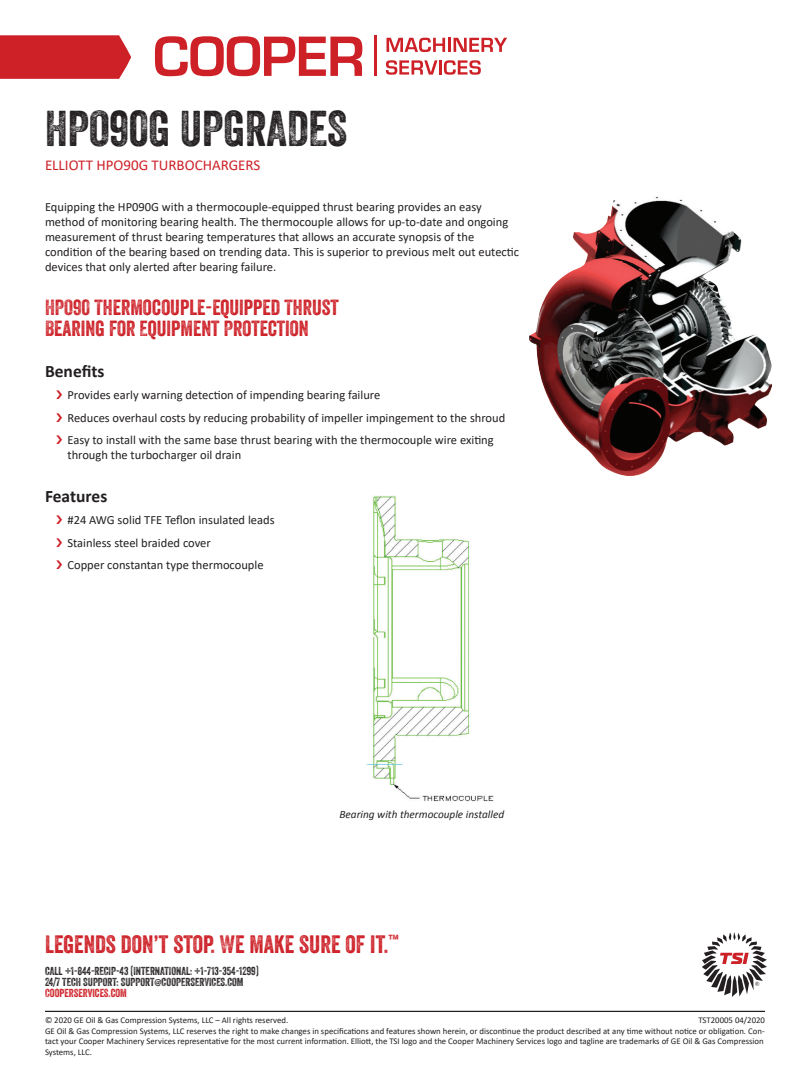
<style>
.page{position:relative;width:810px;height:1080px;background:#fff}
.page>*{position:absolute;margin:0;border:0;box-sizing:border-box;transform-origin:0 0}
.Headline{font:48.75px "Veneer Two";color:#231f20}
.Headline-2{font:24.38px "Veneer Two";color:#cd2027}
.Section_headline{font:21.25px/21.2px "Veneer Two";color:#cd2027}
.Body_subhead{font:700 17.5px "Calibri";color:#231f20}
.Headline_subhead{font:15px "Calibri";color:#cd2027}
.Body{font:12.5px/15px "Calibri";color:#231f20}
.Headline-3{font:11.25px "Veneer Two";color:#231f20}
.t1{font:italic 11.25px "Calibri";color:#231f20}
.Headline-4{font:11.25px "Veneer Two";color:#cd2027}
.Legal{font:8.75px/10.5px "Calibri";color:#231f20;text-align:justify}
</style>
<div class="page">
<svg style="left:155px;top:36px;width:207px;height:41px"></svg>
<svg style="left:387px;top:38px;width:58px;height:14px"></svg>
<hr style="left:448px;top:38px;width:3px;height:14px;background:#cd2027">
<svg style="left:454px;top:38px;width:53px;height:14px"></svg>
<svg style="left:386px;top:60px;width:51px;height:15px"></svg>
<hr style="left:439px;top:60px;width:3px;height:15px;background:#cd2027">
<svg style="left:444px;top:60px;width:37px;height:15px"></svg>
<hr style="left:374px;top:35px;width:3px;height:41px;background:#cd2027">
<svg style="left:0;top:35px;width:131px;height:44px;background:#cf2b32"></svg>
<hr style="left:45px;top:1011px;width:720px;height:1px;background:#231f20">
<img style="left:529px;top:196px;width:243px;height:280px">
<img style="left:367px;top:495px;width:127px;height:306px">
<img style="left:702px;top:932px;width:64px;height:65px">
<p class="Headline" style="left:45px;top:99px;width:304px">HPO90G UPGRADES</p>
<p class="Headline_subhead" style="left:45px;top:154px;width:217px">ELLIOTT HPO90G TURBOCHARGERS</p>
<p class="Body" style="left:45px;top:199px;width:476px">Equipping the HP090G with a thermocouple-equipped thrust bearing provides an easy method of monitoring bearing health. The thermocouple allows for up-to-date and ongoing measurement of thrust bearing temperatures that allows an accurate synopsis of the condition of the bearing based on trending data. This is superior to previous melt out eutectic devices that only alerted after bearing failure.</p>
<p class="Section_headline" style="left:45px;top:296px;width:295px">HPO90 THERMOCOUPLE-EQUIPPED THRUST<br>BEARING FOR EQUIPMENT PROTECTION</p>
<p class="Body_subhead" style="left:45px;top:358px;width:61px">Benefits</p>
<p class="Body" style="left:68px;top:387px;width:314px">Provides early warning detection of impending bearing failure</p>
<p class="Body" style="left:68px;top:410px;width:439px">Reduces overhaul costs by reducing probability of impeller impingement to the shroud</p>
<p class="Body" style="left:68px;top:432px;width:428px">Easy to install with the same base thrust bearing with the thermocouple wire exiting through the turbocharger oil drain</p>
<p class="Body_subhead" style="left:45px;top:483px;width:64px">Features</p>
<p class="Body" style="left:68px;top:512px;width:209px">#24 AWG solid TFE Teflon insulated leads</p>
<p class="Body" style="left:68px;top:535px;width:145px">Stainless steel braided cover</p>
<p class="Body" style="left:68px;top:557px;width:198px">Copper constantan type thermocouple</p>
<p class="t1" style="left:339px;top:807px;width:166px">Bearing with thermocouple installed</p>
<p class="Headline-2" style="left:45px;top:929px;width:355px">LEGENDS DON’T STOP. WE MAKE SURE OF IT.<sup>™</sup></p>
<p class="Headline-3" style="left:45px;top:964px;width:215px">CALL +1-844-RECIP-43 (INTERNATIONAL: +1-713-354-1299)</p>
<p class="Headline-3" style="left:45px;top:975px;width:200px">24/7 TECH SUPPORT: SUPPORT@COOPERSERVICES.COM</p>
<p class="Headline-4" style="left:45px;top:986px;width:83px">COOPERSERVICES.COM</p>
<p class="Legal" style="left:45px;top:1015px;width:245px">© 2020 GE Oil &amp; Gas Compression Systems, LLC – All rights reserved.</p>
<p class="Legal" style="left:698px;top:1015px;width:68px">TST20005 04/2020</p>
<p class="Legal" style="left:45px;top:1025px;width:721px">GE Oil &amp; Gas Compression Systems, LLC reserves the right to make changes in specifications and features shown herein, or discontinue the product described at any time without notice or obligation. Con&shy;tact your Cooper Machinery Services representative for the most current information. Elliott, the TSI logo and the Cooper Machinery Services logo and tagline are trademarks of GE Oil &amp; Gas Compression Systems, LLC.</p>
</div>
